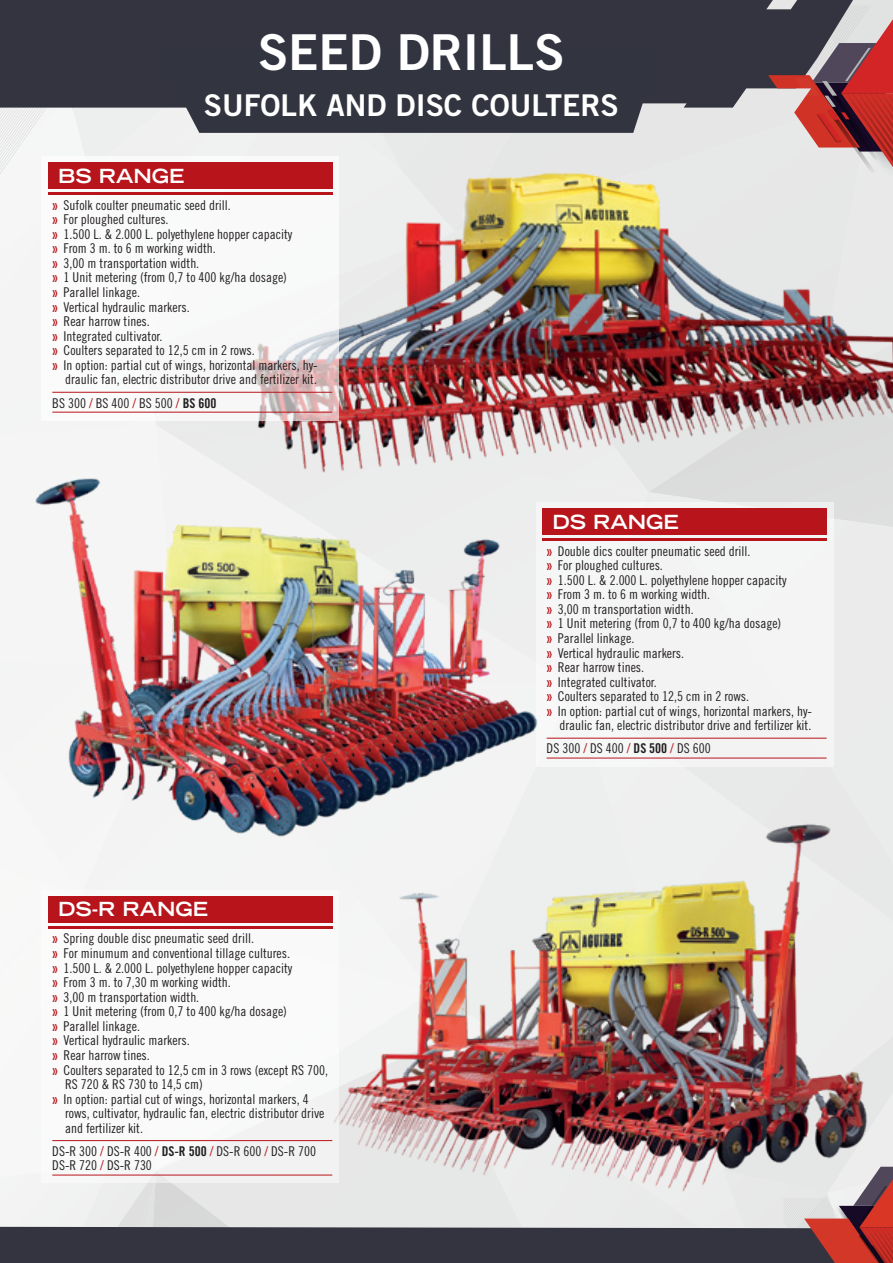
<style>
.page{position:relative;width:893px;height:1263px;background:#fff}
.page>*{position:absolute;margin:0;border:0;box-sizing:border-box;transform-origin:0 0}
.t1{font:49.5px "Trade Gothic LT Std Bd 2";color:#fff}
.t2{font:30px "Trade Gothic LT Std Bd 2";color:#fff}
.t3{font:700 expanded 19.5px "Trade Gothic LT Std";color:#fff}
.t4{font:13.5px/14.5px "Trade Gothic LT Std Cn 18";color:#231f20}
.s1{font-family:"Rockwell";font-stretch:condensed;color:#b7151b}
.s2{color:#b7151b}
.s3{font-family:"Trade Gothic LT Std Bd Cn 20"}
</style>
<div class="page">
<img style="left:0;top:0;width:893px;height:1263px">
<div style="left:0;top:108px;width:14px;height:369px;background:#f4f4f4"></div>
<img style="left:183px;top:149px;width:710px;height:337px">
<div style="left:41px;top:156px;width:298px;height:265px;background:#fff"></div>
<hr style="left:52px;top:392px;width:280px;height:1px;background:#b7151b">
<hr style="left:52px;top:412px;width:280px;height:1px;background:#b7151b">
<div style="left:48px;top:163px;width:284px;height:26px;background:#b7151b"></div>
<hr style="left:48px;top:193px;width:284px;height:2px;background:#b7151b">
<h3 class="t3" style="left:58px;top:163px;width:128px">BS RANGE</h3>
<h1 class="t1" style="left:258px;top:21px;width:308px">SEED DRILLS</h1>
<h2 class="t2" style="left:204px;top:86px;width:416px">SUFOLK AND DISC COULTERS</h2>
<p class="t4" style="left:52px;top:197px;width:180px"><span class="s1">»</span> Sufolk coulter pneumatic seed drill.</p>
<p class="t4" style="left:52px;top:212px;width:118px"><span class="s1">»</span> For ploughed cultures.</p>
<p class="t4" style="left:52px;top:226px;width:241px"><span class="s1">»</span> 1.500 L. &amp; 2.000 L. polyethylene hopper capacity</p>
<p class="t4" style="left:52px;top:241px;width:165px"><span class="s1">»</span> From 3 m. to 6 m working width.</p>
<p class="t4" style="left:52px;top:256px;width:149px"><span class="s1">»</span> 3,00 m transportation width.</p>
<p class="t4" style="left:52px;top:270px;width:236px"><span class="s1">»</span> 1 Unit metering (from 0,7 to 400 kg/ha dosage)</p>
<p class="t4" style="left:52px;top:285px;width:89px"><span class="s1">»</span> Parallel linkage.</p>
<p class="t4" style="left:52px;top:299px;width:139px"><span class="s1">»</span> Vertical hydraulic markers.</p>
<p class="t4" style="left:52px;top:314px;width:99px"><span class="s1">»</span> Rear harrow tines.</p>
<p class="t4" style="left:52px;top:328px;width:112px"><span class="s1">»</span> Integrated cultivator.</p>
<p class="t4" style="left:52px;top:343px;width:204px"><span class="s1">»</span> Coulters separated to 12,5 cm in 2 rows.</p>
<p class="t4" style="left:52px;top:358px;width:267px"><span class="s1">»</span> In option: partial cut of wings, horizontal markers, hy-</p>
<p class="t4" style="left:65px;top:372px;width:253px">draulic fan, electric distributor drive and fertilizer kit.</p>
<p class="t4" style="left:52px;top:395px;width:166px">BS 300 <span class="s2">/</span> BS 400 <span class="s2">/</span> BS 500 <span class="s2">/</span> <span class="s3">BS 600</span></p>
<h3 class="t3" style="left:58px;top:897px;width:152px">DS-R RANGE</h3>
<p class="t4" style="left:52px;top:931px;width:203px"><span class="s1">»</span> Spring double disc pneumatic seed drill.</p>
<p class="t4" style="left:52px;top:946px;width:239px"><span class="s1">»</span> For minumum and conventional tillage cultures.</p>
<p class="t4" style="left:52px;top:960px;width:241px"><span class="s1">»</span> 1.500 L. &amp; 2.000 L. polyethylene hopper capacity</p>
<p class="t4" style="left:52px;top:975px;width:180px"><span class="s1">»</span> From 3 m. to 7,30 m working width.</p>
<p class="t4" style="left:52px;top:989px;width:149px"><span class="s1">»</span> 3,00 m transportation width.</p>
<p class="t4" style="left:52px;top:1004px;width:236px"><span class="s1">»</span> 1 Unit metering (from 0,7 to 400 kg/ha dosage)</p>
<p class="t4" style="left:52px;top:1018px;width:89px"><span class="s1">»</span> Parallel linkage.</p>
<p class="t4" style="left:52px;top:1033px;width:139px"><span class="s1">»</span> Vertical hydraulic markers.</p>
<p class="t4" style="left:52px;top:1048px;width:99px"><span class="s1">»</span> Rear harrow tines.</p>
<p class="t4" style="left:52px;top:1062px;width:277px"><span class="s1">»</span> Coulters separated to 12,5 cm in 3 rows (except RS 700,</p>
<p class="t4" style="left:65px;top:1077px;width:139px">RS 720 &amp; RS 730 to 14,5 cm)</p>
<p class="t4" style="left:52px;top:1091px;width:258px"><span class="s1">»</span> In option: partial cut of wings, horizontal markers, 4</p>
<p class="t4" style="left:65px;top:1106px;width:261px">rows, cultivator, hydraulic fan, electric distributor drive</p>
<p class="t4" style="left:65px;top:1120px;width:79px">and fertilizer kit.</p>
<p class="t4" style="left:52px;top:1143px;width:265px">DS-R 300 <span class="s2">/</span> DS-R 400 <span class="s2">/</span> <span class="s3">DS-R 500</span> <span class="s2">/</span> DS-R 600 <span class="s2">/</span> DS-R 700<br>DS-R 720 <span class="s2">/</span> DS-R 730</p>
<h3 class="t3" style="left:552px;top:509px;width:128px">DS RANGE</h3>
<p class="t4" style="left:547px;top:543px;width:205px"><span class="s1">»</span> Double dics coulter pneumatic seed drill.</p>
<p class="t4" style="left:547px;top:558px;width:118px"><span class="s1">»</span> For ploughed cultures.</p>
<p class="t4" style="left:547px;top:572px;width:241px"><span class="s1">»</span> 1.500 L. &amp; 2.000 L. polyethylene hopper capacity</p>
<p class="t4" style="left:547px;top:587px;width:165px"><span class="s1">»</span> From 3 m. to 6 m working width.</p>
<p class="t4" style="left:547px;top:601px;width:149px"><span class="s1">»</span> 3,00 m transportation width.</p>
<p class="t4" style="left:547px;top:616px;width:236px"><span class="s1">»</span> 1 Unit metering (from 0,7 to 400 kg/ha dosage)</p>
<p class="t4" style="left:547px;top:631px;width:89px"><span class="s1">»</span> Parallel linkage.</p>
<p class="t4" style="left:547px;top:645px;width:139px"><span class="s1">»</span> Vertical hydraulic markers.</p>
<p class="t4" style="left:547px;top:660px;width:99px"><span class="s1">»</span> Rear harrow tines.</p>
<p class="t4" style="left:547px;top:674px;width:112px"><span class="s1">»</span> Integrated cultivator.</p>
<p class="t4" style="left:547px;top:689px;width:204px"><span class="s1">»</span> Coulters separated to 12,5 cm in 2 rows.</p>
<p class="t4" style="left:547px;top:703px;width:267px"><span class="s1">»</span> In option: partial cut of wings, horizontal markers, hy-</p>
<p class="t4" style="left:559px;top:718px;width:253px">draulic fan, electric distributor drive and fertilizer kit.</p>
<p class="t4" style="left:547px;top:741px;width:166px">DS 300 <span class="s2">/</span> DS 400 <span class="s2">/</span> <span class="s3">DS 500</span> <span class="s2">/</span> DS 600</p>
</div>
